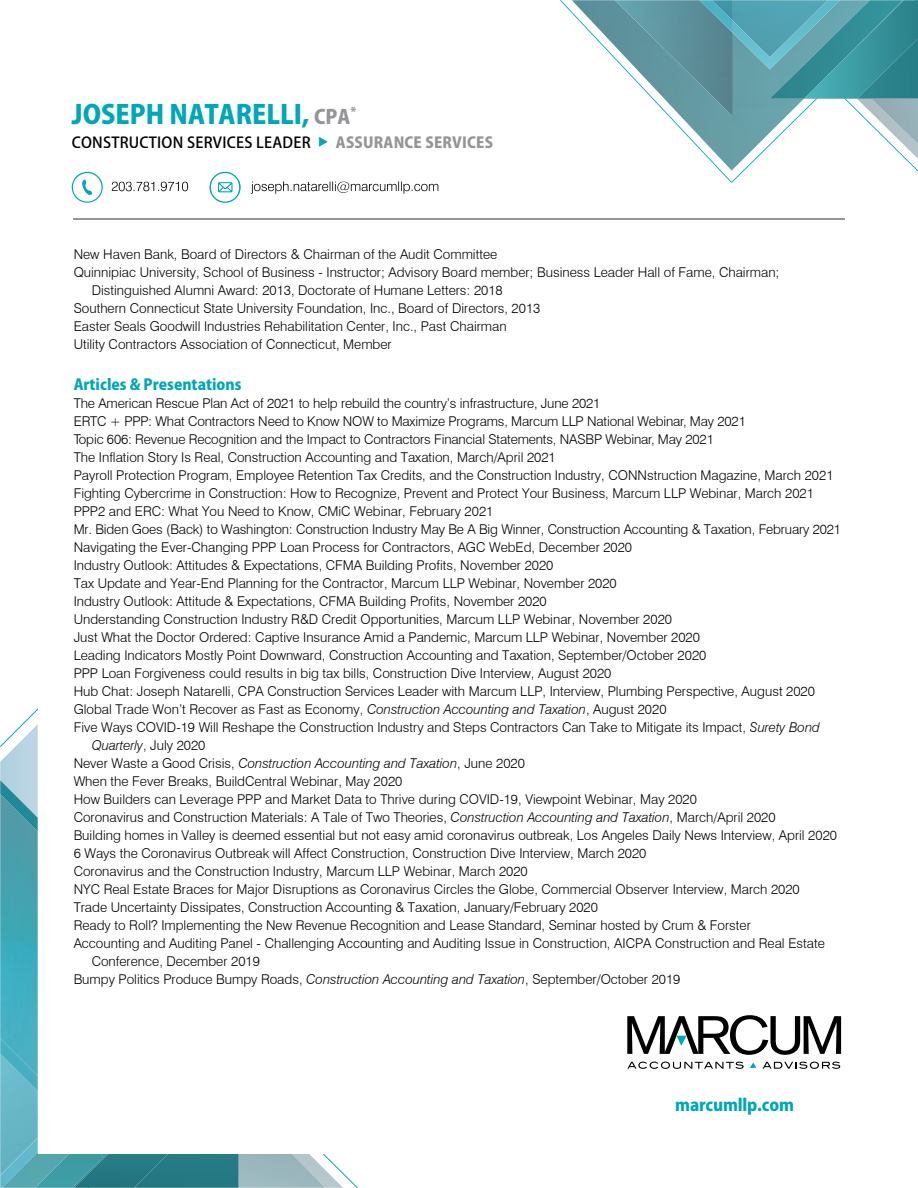
<style>
.page{position:relative;width:918px;height:1188px;background:#fff}
.page>*{position:absolute;margin:0;border:0;box-sizing:border-box;transform-origin:0 0}
.t1{font:800 25.95px "Koz Go Pro";color:#00a7b8}
.t2{font:800 16.5px "Koz Go Pro";letter-spacing:-.01em;color:#00a7b8}
.t3{font:500 15px "Koz Go Pro";letter-spacing:.015em;color:#000}
.t4{font:800 15px "Koz Go Pro";color:#00a7b8}
.t5{font:300 13.5px "Swiss 721 BT";color:#000}
.t6{font:italic 300 13.5px "Swiss 721 BT";color:#000}
.s1{font-size:19.5px;color:#939598}
.s2{color:#00a7b8}
.s3{font-weight:800;color:#939598}
.s4{font-style:italic}
.s5{font-style:normal}
</style>
<div class="page">
<svg style="left:22px;top:708px;width:16px;height:16px"></svg>
<svg style="left:325px;top:1155px;width:33px;height:33px"></svg>
<div style="left:169px;top:1154px;width:70px;height:34px;background:#257a83"></div>
<img style="left:240px;top:1154px;width:85px;height:34px">
<img style="left:239px;top:1100px;width:1px;height:88px">
<img style="left:38px;top:1154px;width:34px;height:34px">
<div style="left:0;top:1091px;width:38px;height:47px;background:#67b6c6"></div>
<img style="left:0;top:1138px;width:38px;height:50px">
<img style="left:0;top:724px;width:38px;height:56px">
<svg style="left:72px;top:1154px;width:97px;height:34px;background:#2b8089"></svg>
<img style="left:0;top:832px;width:38px;height:207px">
<img style="left:0;top:1039px;width:38px;height:52px">
<img style="left:0;top:780px;width:38px;height:52px">
<svg style="left:560px;top:0;width:358px;height:183px"></svg>
<img style="left:615px;top:0;width:118px;height:116px">
<img style="left:733px;top:0;width:107px;height:69px">
<img style="left:700px;top:0;width:33px;height:33px">
<div style="left:38px;top:651px;width:328px;height:502px;background:#fff"></div>
<hr style="left:73px;top:219px;width:772px;height:1px;background:#939598">
<svg style="left:627px;top:1062px;width:117px;height:7px"></svg>
<svg style="left:763px;top:1062px;width:77px;height:7px"></svg>
<svg style="left:627px;top:1015px;width:214px;height:40px"></svg>
<svg style="left:750px;top:1063px;width:6px;height:5px"></svg>
<svg style="left:72px;top:172px;width:31px;height:31px"></svg>
<svg style="left:112px;top:172px;width:327px;height:31px"></svg>
<h1 class="t1" style="left:72px;top:97px;width:286px">JOSEPH NATARELLI, <span class="s1">CPA</span><sup>*</sup></h1>
<p class="t3" style="left:72px;top:133px;width:423px">CONSTRUCTION SERVICES LEADER <span class="s2">◆</span> <span class="s3">ASSURANCE SERVICES</span></p>
<p class="t5" style="left:74px;top:246px;width:425px">New Haven Bank, Board of Directors &amp; Chairman of the Audit Committee</p>
<p class="t5" style="left:74px;top:264px;width:707px">Quinnipiac University, School of Business - Instructor; Advisory Board member; Business Leader Hall of Fame, Chairman;</p>
<p class="t5" style="left:92px;top:282px;width:413px">Distinguished Alumni Award: 2013, Doctorate of Humane Letters: 2018</p>
<p class="t5" style="left:74px;top:300px;width:468px">Southern Connecticut State University Foundation, Inc., Board of Directors, 2013</p>
<p class="t5" style="left:74px;top:318px;width:435px">Easter Seals Goodwill Industries Rehabilitation Center, Inc., Past Chairman</p>
<p class="t5" style="left:74px;top:336px;width:320px">Utility Contractors Association of Connecticut, Member</p>
<p class="t4" style="left:74px;top:375px;width:169px">Articles &amp; Presentations</p>
<p class="t5" style="left:74px;top:395px;width:528px">The American Rescue Plan Act of 2021 to help rebuild the country’s infrastructure, June 2021</p>
<p class="t5" style="left:74px;top:413px;width:674px">ERTC + PPP: What Contractors Need to Know NOW to Maximize Programs, Marcum LLP National Webinar, May 2021</p>
<p class="t5" style="left:74px;top:431px;width:642px">Topic 606: Revenue Recognition and the Impact to Contractors Financial Statements, NASBP Webinar, May 2021</p>
<p class="t5" style="left:74px;top:449px;width:484px">The Inflation Story Is Real, Construction Accounting and Taxation, March/April 2021</p>
<p class="t5" style="left:74px;top:467px;width:761px">Payroll Protection Program, Employee Retention Tax Credits, and the Construction Industry, CONNstruction Magazine, March 2021</p>
<p class="t5" style="left:74px;top:485px;width:742px">Fighting Cybercrime in Construction: How to Recognize, Prevent and Protect Your Business, Marcum LLP Webinar, March 2021</p>
<p class="t5" style="left:74px;top:503px;width:421px">PPP2 and ERC: What You Need to Know, CMiC Webinar, February 2021</p>
<p class="t5" style="left:74px;top:521px;width:769px">Mr. Biden Goes (Back) to Washington: Construction Industry May Be A Big Winner, Construction Accounting &amp; Taxation, February 2021</p>
<p class="t5" style="left:74px;top:539px;width:560px">Navigating the Ever-Changing PPP Loan Process for Contractors, AGC WebEd, December 2020</p>
<p class="t5" style="left:74px;top:557px;width:481px">Industry Outlook: Attitudes &amp; Expectations, CFMA Building Profits, November 2020</p>
<p class="t5" style="left:74px;top:575px;width:545px">Tax Update and Year-End Planning for the Contractor, Marcum LLP Webinar, November 2020</p>
<p class="t5" style="left:74px;top:593px;width:475px">Industry Outlook: Attitude &amp; Expectations, CFMA Building Profits, November 2020</p>
<p class="t5" style="left:74px;top:611px;width:600px">Understanding Construction Industry R&amp;D Credit Opportunities, Marcum LLP Webinar, November 2020</p>
<p class="t5" style="left:74px;top:629px;width:628px">Just What the Doctor Ordered: Captive Insurance Amid a Pandemic, Marcum LLP Webinar, November 2020</p>
<p class="t5" style="left:74px;top:647px;width:634px">Leading Indicators Mostly Point Downward, Construction Accounting and Taxation, September/October 2020</p>
<p class="t5" style="left:74px;top:665px;width:539px">PPP Loan Forgiveness could results in big tax bills, Construction Dive Interview, August 2020</p>
<p class="t5" style="left:74px;top:683px;width:743px">Hub Chat: Joseph Natarelli, CPA Construction Services Leader with Marcum LLP, Interview, Plumbing Perspective, August 2020</p>
<p class="t5" style="left:74px;top:701px;width:594px">Global Trade Won’t Recover as Fast as Economy, <span class="s4">Construction Accounting and Taxation</span>, August 2020</p>
<p class="t5" style="left:74px;top:719px;width:748px">Five Ways COVID-19 Will Reshape the Construction Industry and Steps Contractors Can Take to Mitigate its Impact, <span class="s4">Surety Bond</span></p>
<p class="t6" style="left:92px;top:737px;width:115px">Quarterly<span class="s5">, July 2020</span></p>
<p class="t6" style="left:74px;top:755px;width:453px"><span class="s5">Never Waste a Good Crisis,</span> Construction Accounting and Taxation<span class="s5">, June 2020</span></p>
<p class="t5" style="left:74px;top:773px;width:330px">When the Fever Breaks, BuildCentral Webinar, May 2020</p>
<p class="t5" style="left:74px;top:791px;width:625px">How Builders can Leverage PPP and Market Data to Thrive during COVID-19, Viewpoint Webinar, May 2020</p>
<p class="t5" style="left:74px;top:809px;width:703px">Coronavirus and Construction Materials: A Tale of Two Theories, <span class="s4">Construction Accounting and Taxation</span>, March/April 2020</p>
<p class="t5" style="left:74px;top:827px;width:765px">Building homes in Valley is deemed essential but not easy amid coronavirus outbreak, Los Angeles Daily News Interview, April 2020</p>
<p class="t5" style="left:74px;top:845px;width:574px">6 Ways the Coronavirus Outbreak will Affect Construction, Construction Dive Interview, March 2020</p>
<p class="t5" style="left:74px;top:863px;width:456px">Coronavirus and the Construction Industry, Marcum LLP Webinar, March 2020</p>
<p class="t5" style="left:74px;top:881px;width:728px">NYC Real Estate Braces for Major Disruptions as Coronavirus Circles the Globe, Commercial Observer Interview, March 2020</p>
<p class="t5" style="left:74px;top:899px;width:526px">Trade Uncertainty Dissipates, Construction Accounting &amp; Taxation, January/February 2020</p>
<p class="t5" style="left:74px;top:917px;width:679px">Ready to Roll? Implementing the New Revenue Recognition and Lease Standard, Seminar hosted by Crum &amp; Forster</p>
<p class="t5" style="left:74px;top:935px;width:753px">Accounting and Auditing Panel - Challenging Accounting and Auditing Issue in Construction, AICPA Construction and Real Estate</p>
<p class="t5" style="left:92px;top:953px;width:170px">Conference, December 2019</p>
<p class="t5" style="left:74px;top:971px;width:608px">Bumpy Politics Produce Bumpy Roads, <span class="s4">Construction Accounting and Taxation</span>, September/October 2019</p>
<p class="t2" style="left:675px;top:1094px;width:120px">marcumllp.com</p>
</div>
